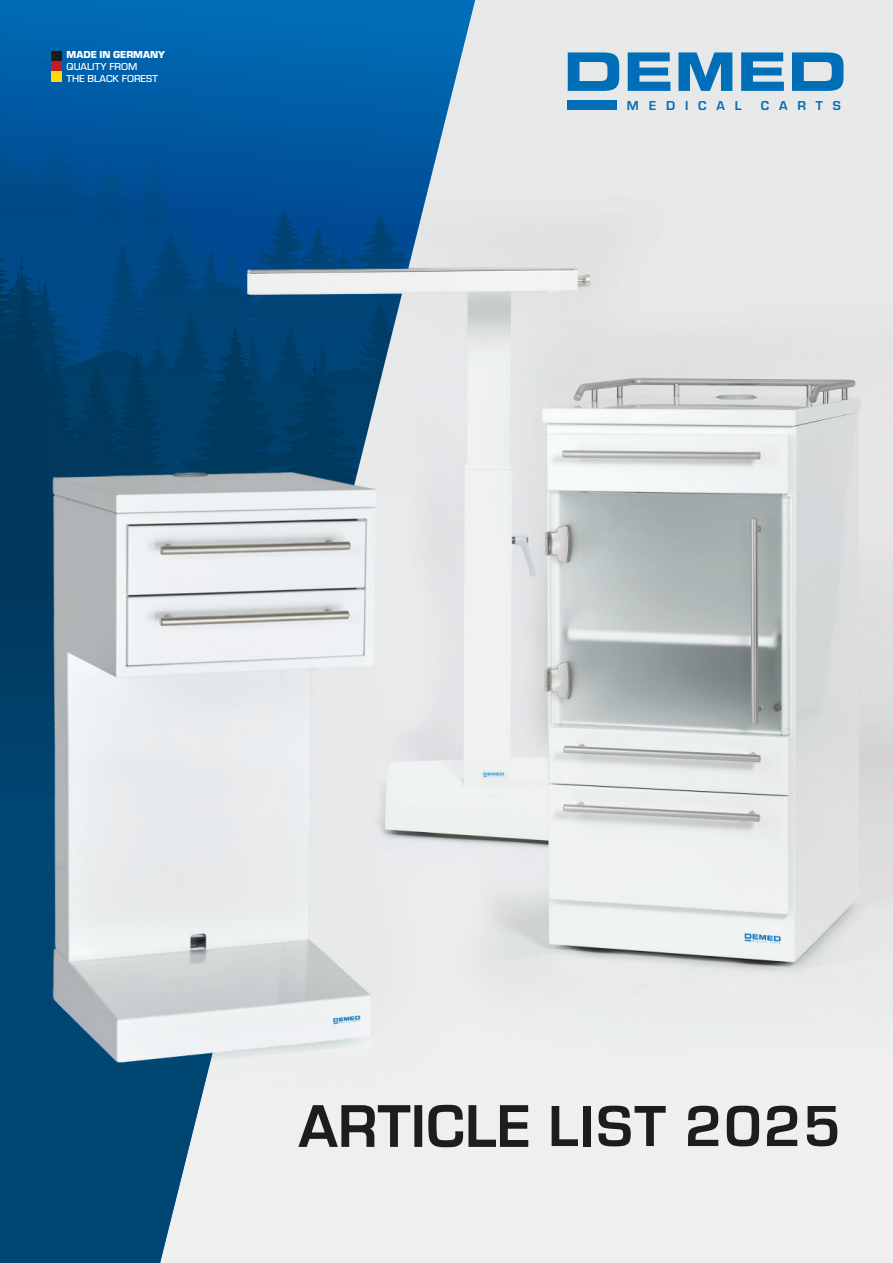
<style>
.page{position:relative;width:893px;height:1263px;background:#fff}
.page>*{position:absolute;margin:0;border:0;box-sizing:border-box;transform-origin:0 0}
.t1{font:700 60px "Eurostile";letter-spacing:.03em;color:#1d1d1b}
.t2{font:700 13.35px "Eurostile";letter-spacing:.735em;color:#006fb7}
.t3{font:500 10.5px/12px "Eurostile";color:#fff}
.t4{font:900 10.5px "Eurostile";color:#fff}
.s1{font-weight:500}
</style>
<div class="page">
<img style="left:475px;top:0;width:418px;height:1263px">
<div style="left:327px;top:808px;width:148px;height:455px;background:#edeeef"></div>
<img style="left:0;top:0;width:475px;height:808px">
<svg style="left:0;top:595px;width:327px;height:668px"></svg>
<svg style="left:568px;top:52px;width:51px;height:39px;background:#4593c5"></svg>
<svg style="left:628px;top:52px;width:42px;height:39px;background:#3a8dc3"></svg>
<svg style="left:678px;top:52px;width:54px;height:39px;background:#3e90c4"></svg>
<svg style="left:741px;top:52px;width:43px;height:39px;background:#3c8ec3"></svg>
<svg style="left:792px;top:52px;width:51px;height:39px;background:#4593c5"></svg>
<div style="left:568px;top:100px;width:49px;height:10px;background:#006fb7"></div>
<div style="left:51px;top:51px;width:10px;height:10px;background:#1d1d1b"></div>
<div style="left:51px;top:61px;width:10px;height:11px;background:#c61a27"></div>
<div style="left:51px;top:72px;width:10px;height:10px;background:#ffdc00"></div>
<p class="t4" style="left:67px;top:47px;width:100px">MADE IN GERMANY</p>
<p class="t3" style="left:67px;top:60px;width:93px">QUALITY FROM<br>THE BLACK FOREST</p>
<p class="t2" style="left:627px;top:96px;width:116px">MEDICAL</p>
<p class="t2" style="left:761px;top:96px;width:81px">CARTS</p>
<p class="t1" style="left:299px;top:1083px;width:543px"><span class="s1">ARTICLE</span> LIST 2025</p>
</div>
